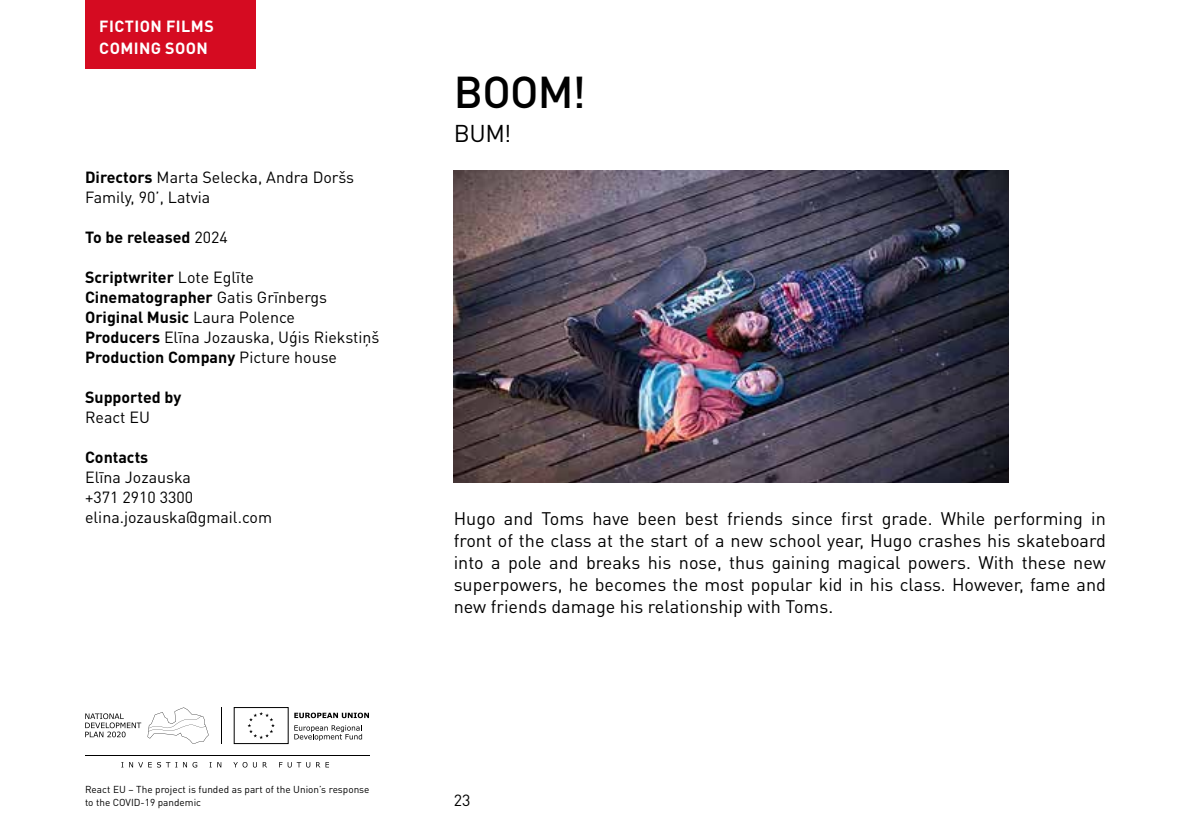
<style>
.page{position:relative;width:1191px;height:840px;background:#fff}
.page>*{position:absolute;margin:0;border:0;box-sizing:border-box;transform-origin:0 0}
.t1{font:500 44px "DIN Pro";color:#000}
.t2{font:24px "DIN Pro";color:#000}
.t3{font:18px/22px "DIN Pro";color:#000;text-align:justify}
.t4{font:16px/20px "DIN Pro";color:#000}
.t5{font:700 16px "DIN Pro";color:#000}
.t6{font:700 16px/22px "DIN Pro";letter-spacing:.025em;color:#fff}
.t7{font:10px/13px "DIN Pro";color:#000}
.s1{font-weight:700}
.s2{font-weight:400}
</style>
<div class="page">
<div style="left:85px;top:0;width:170px;height:68px;background:#d50b21"></div>
<img style="left:454px;top:170px;width:554px;height:312px">
<div style="left:234px;top:707px;width:54px;height:36px;border:1px solid #000"></div>
<svg style="left:247px;top:712px;width:28px;height:26px"></svg>
<svg style="left:294px;top:712px;width:75px;height:5px"></svg>
<svg style="left:294px;top:725px;width:68px;height:15px"></svg>
<svg style="left:129px;top:762px;width:48px;height:5px"></svg>
<svg style="left:183px;top:762px;width:14px;height:5px"></svg>
<svg style="left:210px;top:762px;width:11px;height:5px"></svg>
<svg style="left:233px;top:762px;width:14px;height:5px"></svg>
<svg style="left:253px;top:762px;width:4px;height:5px"></svg>
<svg style="left:263px;top:762px;width:4px;height:5px"></svg>
<svg style="left:288px;top:762px;width:22px;height:5px"></svg>
<svg style="left:316px;top:762px;width:13px;height:5px"></svg>
<hr style="left:221px;top:707px;width:1px;height:36px;background:#000">
<hr style="left:85px;top:755px;width:284px;height:1px;background:#000">
<svg style="left:148px;top:707px;width:61px;height:36px"></svg>
<svg style="left:85px;top:713px;width:56px;height:24px"></svg>
<p class="t6" style="left:99px;top:14px;width:116px">FICTION FILMS<br>COMING SOON</p>
<p class="t4" style="left:85px;top:166px;width:271px"><span class="s1">Directors</span> Marta Selecka, Andra Doršs<br>Family, 90’, Latvia</p>
<p class="t5" style="left:85px;top:226px;width:144px">To be released <span class="s2">2024</span></p>
<p class="t4" style="left:85px;top:266px;width:296px"><span class="s1">Scriptwriter</span> Lote Eglīte <span class="s1">Cinematographer</span> Gatis Grīnbergs <span class="s1">Original Music</span> Laura Polence<br><span class="s1">Producers</span> Elīna Jozauska, Uģis Riekstiņš <span class="s1">Production Company</span> Picture house</p>
<p class="t5" style="left:85px;top:386px;width:98px">Supported by</p>
<p class="t4" style="left:85px;top:406px;width:67px">React EU</p>
<p class="t5" style="left:85px;top:446px;width:65px">Contacts</p>
<p class="t4" style="left:85px;top:466px;width:189px">Elīna Jozauska<br>+371 2910 3300 elina.jozauska@gmail.com</p>
<p class="t7" style="left:85px;top:782px;width:286px">React EU – The project is funded as part of the Union’s response to the COVID-19 pandemic</p>
<h1 class="t1" style="left:454px;top:62px;width:134px">BOOM!</h1>
<h2 class="t2" style="left:454px;top:117px;width:59px">BUM!</h2>
<p class="t3" style="left:454px;top:506px;width:654px">Hugo and Toms have been best friends since first grade. While performing in front of the class at the start of a new school year, Hugo crashes his skateboard into a pole and breaks his nose, thus gaining magical powers. With these new superpowers, he becomes the most popular kid in his class. However, fame and new friends damage his relationship with Toms.</p>
<p class="t4" style="left:454px;top:789px;width:18px">23</p>
</div>
